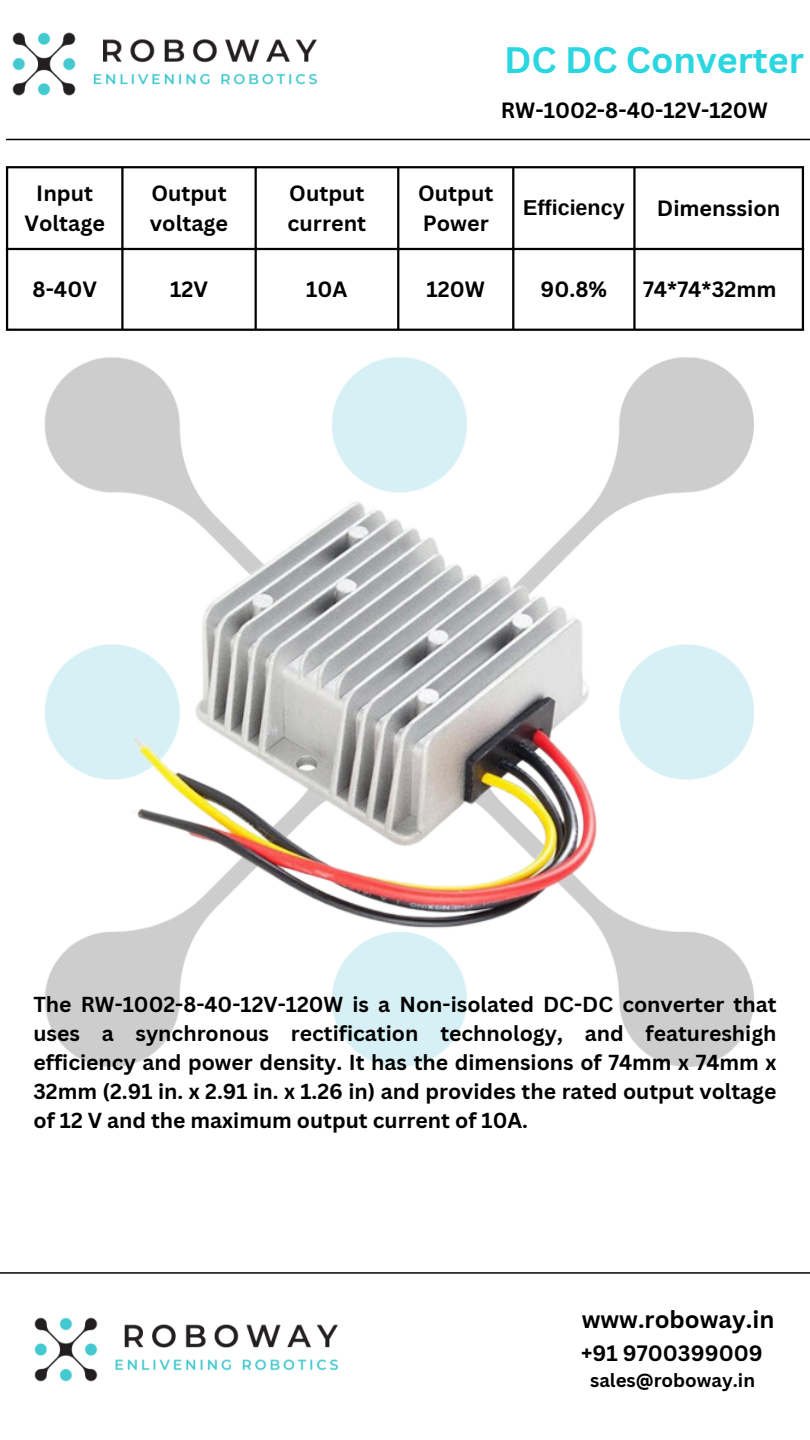
<style>
.page{position:relative;width:810px;height:1440px;background:#fff}
.page>*{position:absolute;margin:0;border:0;box-sizing:border-box;transform-origin:0 0}
.t1{font:700 35.8px "Canva Sans";color:#2ad6e0}
.t2{font:700 23.8px "Canva Sans";color:#000}
.t3{font:700 21.6px "Canva Sans";color:#000}
.t4{font:700 21.5px/30px "Canva Sans";color:#000}
.t5{font:700 21.5px "Arimo";color:#000}
.t6{font:700 21.1px/29px "Canva Sans";color:#000;text-align:justify}
.t7{font:700 18.6px "Canva Sans";color:#000}
</style>
<div class="page">
<img style="left:5px;top:205px;width:800px;height:862px">
<hr style="left:6px;top:168px;width:2px;height:161px;background:#000">
<hr style="left:121px;top:168px;width:3px;height:161px;background:#000">
<hr style="left:255px;top:168px;width:2px;height:161px;background:#000">
<hr style="left:397px;top:168px;width:2px;height:161px;background:#000">
<hr style="left:512px;top:168px;width:2px;height:161px;background:#000">
<hr style="left:633px;top:168px;width:3px;height:161px;background:#000">
<hr style="left:802px;top:168px;width:2px;height:161px;background:#000">
<hr style="left:6px;top:166px;width:798px;height:2px;background:#000">
<hr style="left:6px;top:248px;width:798px;height:2px;background:#000">
<hr style="left:6px;top:329px;width:798px;height:2px;background:#000">
<hr style="left:0;top:1272px;width:810px;height:2px;background:#000">
<hr style="left:6px;top:139px;width:804px;height:1px;background:#000">
<img style="left:13px;top:32px;width:304px;height:64px">
<img style="left:34px;top:1317px;width:305px;height:65px">
<img style="left:113px;top:471px;width:586px;height:498px">
<p class="t1" style="left:504px;top:35px;width:301px">DC DC Converter</p>
<p class="t4" style="left:501px;top:94px;width:268px">RW-1002-8-40-12V-120W</p>
<p class="t4" style="left:24px;top:177px;width:82px;text-align:center">Input<br>Voltage</p>
<h1 class="t4" style="left:150px;top:177px;width:80px">Output voltage</h1>
<h2 class="t4" style="left:288px;top:177px;width:80px">Output current</h2>
<p class="t4" style="left:418px;top:177px;width:77px">Output<br>Power</p>
<p class="t5" style="left:523px;top:195px;width:103px">Efficiency</p>
<p class="t4" style="left:657px;top:192px;width:125px">Dimenssion</p>
<p class="t4" style="left:33px;top:273px;width:66px">8-40V</p>
<p class="t4" style="left:170px;top:273px;width:39px">12V</p>
<p class="t4" style="left:306px;top:273px;width:43px">10A</p>
<p class="t4" style="left:427px;top:273px;width:60px">120W</p>
<p class="t4" style="left:541px;top:273px;width:68px">90.8%</p>
<p class="t4" style="left:643px;top:273px;width:135px">74*74*32mm</p>
<p class="t6" style="left:33px;top:989px;width:745px">The RW-1002-8-40-12V-120W is a Non-isolated DC-DC converter that uses a synchronous rectification technology, and featureshigh efficiency and power density. It has the dimensions of 74mm x 74mm x 32mm (2.91 in. x 2.91 in. x 1.26 in) and provides the rated output voltage of 12 V and the maximum output current of 10A.</p>
<p class="t2" style="left:582px;top:1303px;width:194px">www.roboway.in</p>
<p class="t3" style="left:581px;top:1337px;width:183px">+91 9700399009</p>
<p class="t7" style="left:590px;top:1367px;width:166px">sales@roboway.in</p>
</div>
